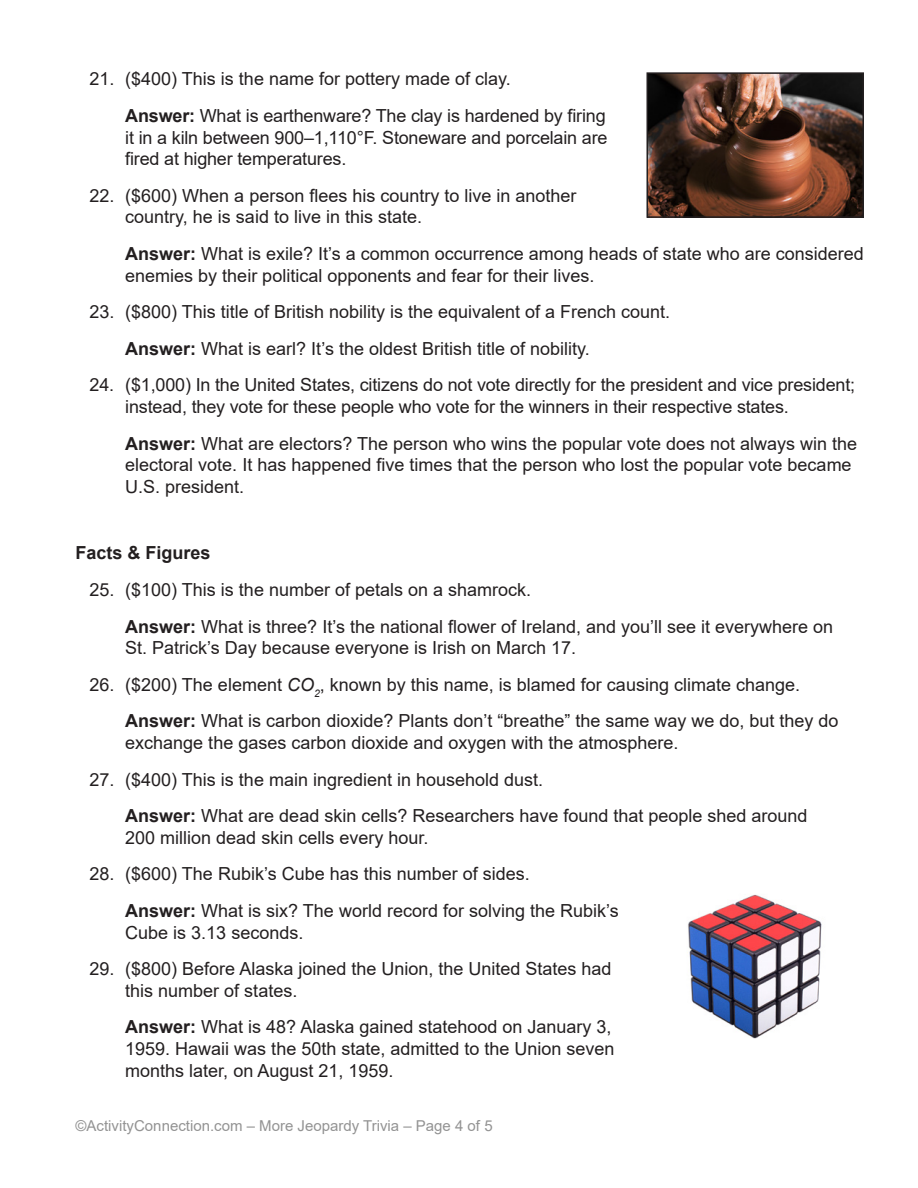
<style>
.page{position:relative;width:918px;height:1188px;background:#fff}
.page>*{position:absolute;margin:0;border:0;box-sizing:border-box;transform-origin:0 0}
.t1{font:18px/21.6px "Arial";color:#231f20}
.t2{font:700 18px "Arial";color:#231f20}
.t3{font:15px "Arial";color:#939393}
.s1{font-weight:700}
.s2{font-style:italic}
</style>
<div class="page">
<img style="left:649px;top:75px;width:212px;height:140px">
<div style="left:646px;top:72px;width:218px;height:146px;border:2px solid #231f20"></div>
<img style="left:688px;top:895px;width:134px;height:144px">
<p class="t1" style="left:125px;top:61px;width:482px;line-height:36.6px;text-indent:-36px">21. ($400) This is the name for pottery made of clay.<br><span class="s1">Answer:</span> What is earthenware? The clay is hardened by firing</p>
<p class="t1" style="left:125px;top:126px;width:484px">it in a kiln between 900–1,110°F. Stoneware and porcelain are fired at higher temperatures.</p>
<p class="t1" style="left:125px;top:185px;width:453px;text-indent:-36px">22. ($600) When a person flees his country to live in another country, he is said to live in this state.</p>
<p class="t1" style="left:125px;top:243px;width:740px"><span class="s1">Answer:</span> What is exile? It’s a common occurrence among heads of state who are considered enemies by their political opponents and fear for their lives.</p>
<p class="t1" style="left:125px;top:294px;width:546px;line-height:36.6px;text-indent:-36px">23. ($800) This title of British nobility is the equivalent of a French count.<br><span class="s1">Answer:</span> What is earl? It’s the oldest British title of nobility.</p>
<p class="t1" style="left:125px;top:374px;width:731px;text-indent:-36px">24. ($1,000) In the United States, citizens do not vote directly for the president and vice president; instead, they vote for these people who vote for the winners in their respective states.</p>
<p class="t1" style="left:125px;top:432px;width:733px"><span class="s1">Answer:</span> What are electors? The person who wins the popular vote does not always win the electoral vote. It has happened five times that the person who lost the popular vote became<br>U.S. president.</p>
<p class="t2" style="left:76px;top:540px;width:137px">Facts &amp; Figures</p>
<p class="t1" style="left:125px;top:571px;width:709px;line-height:36.6px;text-indent:-36px">25. ($100) This is the number of petals on a shamrock.<br><span class="s1">Answer:</span> What is three? It’s the national flower of Ireland, and you’ll see it everywhere on</p>
<p class="t1" style="left:125px;top:637px;width:452px">St. Patrick’s Day because everyone is Irish on March 17.</p>
<p class="t1" style="left:125px;top:666px;width:715px;line-height:36.6px;text-indent:-36px">26. ($200) The element <span class="s2">CO</span><sub>2</sub>, known by this name, is blamed for causing climate change.<br><span class="s1">Answer:</span> What is carbon dioxide? Plants don’t “breathe” the same way we do, but they do</p>
<p class="t1" style="left:125px;top:732px;width:555px">exchange the gases carbon dioxide and oxygen with the atmosphere.</p>
<p class="t1" style="left:125px;top:761px;width:684px;line-height:36.6px;text-indent:-36px">27. ($400) This is the main ingredient in household dust.<br><span class="s1">Answer:</span> What are dead skin cells? Researchers have found that people shed around</p>
<p class="t1" style="left:125px;top:827px;width:305px">200 million dead skin cells every hour.</p>
<p class="t1" style="left:125px;top:856px;width:495px;line-height:36.6px;text-indent:-36px">28. ($600) The Rubik’s Cube has this number of sides.<br><span class="s1">Answer:</span> What is six? The world record for solving the Rubik’s</p>
<p class="t1" style="left:125px;top:921px;width:180px">Cube is 3.13 seconds.</p>
<p class="t1" style="left:125px;top:958px;width:488px;text-indent:-36px">29. ($800) Before Alaska joined the Union, the United States had this number of states.</p>
<p class="t1" style="left:125px;top:1016px;width:491px"><span class="s1">Answer:</span> What is 48? Alaska gained statehood on January 3,<br>1959. Hawaii was the 50th state, admitted to the Union seven months later, on August 21, 1959.</p>
<p class="t3" style="left:76px;top:1115px;width:419px">©ActivityConnection.com – More Jeopardy Trivia – Page 4 of 5</p>
</div>
